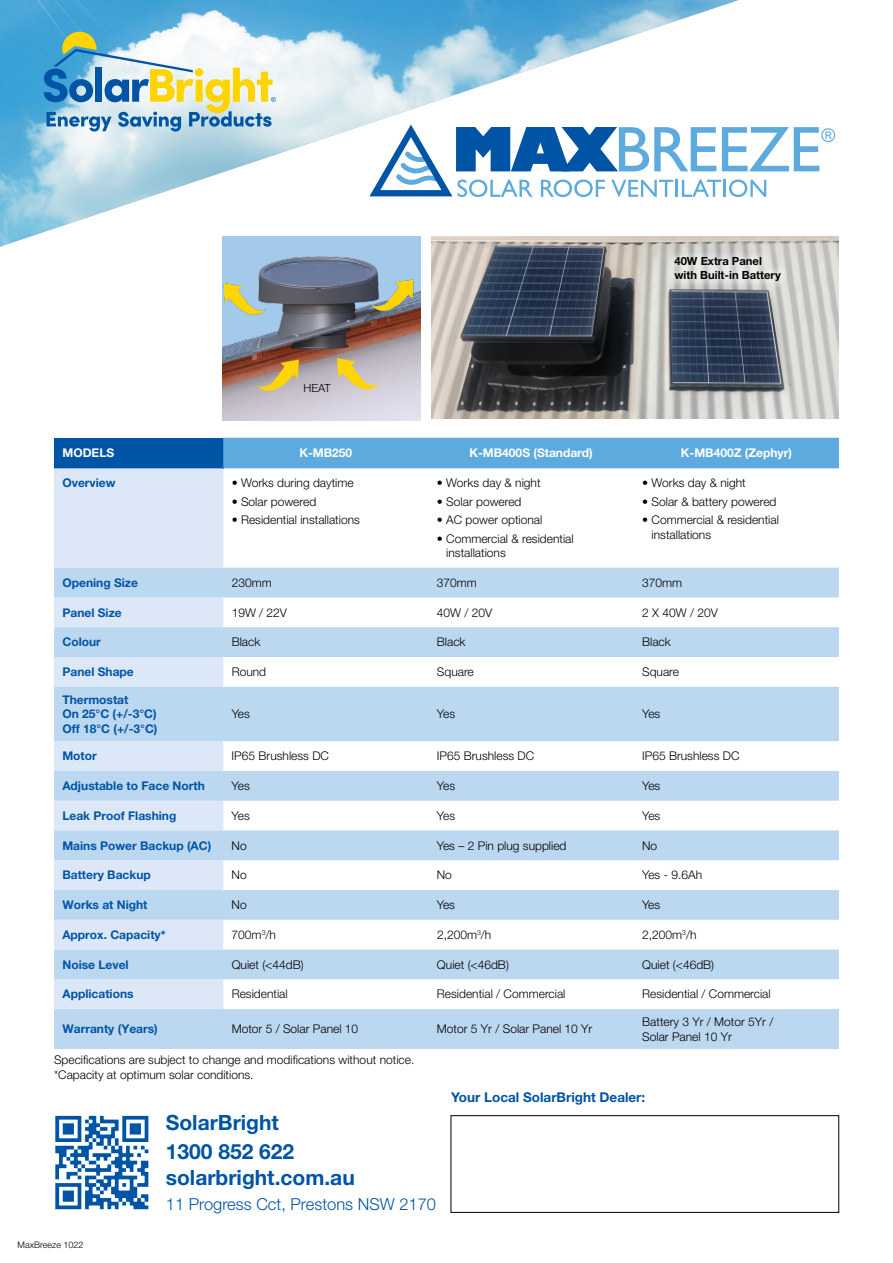
<style>
.page{position:relative;width:893px;height:1263px;background:#fff}
.page>*{position:absolute;margin:0;border:0;box-sizing:border-box;transform-origin:0 0}
.t1{font:700 21px/26.7px "Helvetica Neue LT Pro";color:#0054a6}
.t2{font:700 21px "Helvetica Neue LT Std";color:#0054a6}
.t3{font:300 16.5px "Helvetica Neue LT Pro";color:#0054a6}
.t4{font:700 13.5px "Helvetica Neue LT Std";color:#0054a6}
.t5{font:300 12px/14.4px "Helvetica Neue LT Pro";color:#000}
.t6{font:700 12px/14.4px "Helvetica Neue LT Pro";color:#0054a6}
.t7{font:700 12px "Helvetica Neue LT Pro";color:#fff}
.t8{font:700 11.25px/13.5px "Helvetica Neue LT Pro";color:#000}
.t9{font:300 11.25px "Helvetica Neue LT Pro";color:#000}
.t10{font:300 9px "Helvetica Neue LT Pro";color:#000}
</style>
<div class="page">
<img style="left:0;top:0;width:739px;height:247px">
<div style="left:54px;top:438px;width:169px;height:30px;background:#0054a6"></div>
<div style="left:223px;top:438px;width:616px;height:30px;background:#5caade"></div>
<div style="left:54px;top:468px;width:169px;height:100px;background:#dce8f7"></div>
<svg style="left:54px;top:568px;width:785px;height:481px;fill:#bcd7f0"></svg>
<svg style="left:369px;top:125px;width:466px;height:72px"></svg>
<img style="left:222px;top:236px;width:199px;height:184px">
<img style="left:432px;top:236px;width:407px;height:183px">
<div style="left:665px;top:249px;width:124px;height:41px;background:#fff;opacity:.41"></div>
<div style="left:451px;top:1115px;width:388px;height:97px;border:1px solid #000"></div>
<img style="left:55px;top:1115px;width:94px;height:95px">
<svg style="left:44px;top:32px;width:232px;height:100px"></svg>
<p class="t9" style="left:304px;top:381px;width:29px">HEAT</p>
<p class="t8" style="left:674px;top:254px;width:108px">40W Extra Panel with Built-in Battery</p>
<p class="t7" style="left:63px;top:445px;width:53px">MODELS</p>
<p class="t7" style="left:299px;top:445px;width:54px">K-MB250</p>
<p class="t7" style="left:469px;top:445px;width:125px">K-MB400S (Standard)</p>
<p class="t7" style="left:681px;top:445px;width:113px">K-MB400Z (Zephyr)</p>
<p class="t6" style="left:62px;top:475px;width:55px">Overview</p>
<p class="t5" style="left:232px;top:475px;width:124px">• Works during daytime</p>
<p class="t5" style="left:232px;top:494px;width:86px">• Solar powered</p>
<p class="t5" style="left:232px;top:513px;width:130px">• Residential installations</p>
<p class="t5" style="left:642px;top:475px;width:105px">• Works day &amp; night</p>
<p class="t5" style="left:642px;top:494px;width:136px">• Solar &amp; battery powered</p>
<p class="t5" style="left:651px;top:513px;width:129px;text-indent:-9px">• Commercial &amp; residential installations</p>
<p class="t5" style="left:437px;top:475px;width:105px">• Works day &amp; night</p>
<p class="t5" style="left:437px;top:494px;width:86px">• Solar powered</p>
<p class="t5" style="left:437px;top:513px;width:107px">• AC power optional</p>
<p class="t5" style="left:446px;top:531px;width:129px;text-indent:-9px">• Commercial &amp; residential installations</p>
<p class="t6" style="left:62px;top:575px;width:77px">Opening Size</p>
<p class="t5" style="left:232px;top:575px;width:42px">230mm</p>
<p class="t5" style="left:437px;top:575px;width:42px">370mm</p>
<p class="t5" style="left:642px;top:575px;width:42px">370mm</p>
<p class="t6" style="left:62px;top:605px;width:61px">Panel Size</p>
<p class="t5" style="left:232px;top:605px;width:57px">19W / 22V</p>
<p class="t5" style="left:437px;top:605px;width:57px">40W / 20V</p>
<p class="t5" style="left:642px;top:605px;width:77px">2 X 40W / 20V</p>
<p class="t6" style="left:62px;top:635px;width:40px">Colour</p>
<p class="t5" style="left:232px;top:635px;width:30px">Black</p>
<p class="t5" style="left:437px;top:635px;width:30px">Black</p>
<p class="t5" style="left:642px;top:635px;width:30px">Black</p>
<p class="t6" style="left:62px;top:664px;width:73px">Panel Shape</p>
<p class="t5" style="left:232px;top:664px;width:36px">Round</p>
<p class="t5" style="left:437px;top:664px;width:38px">Square</p>
<p class="t5" style="left:642px;top:664px;width:38px">Square</p>
<p class="t6" style="left:62px;top:692px;width:97px">Thermostat<br>On 25°C (+/-3°C)<br>Off 18°C (+/-3°C)</p>
<p class="t5" style="left:232px;top:706px;width:20px">Yes</p>
<p class="t5" style="left:437px;top:706px;width:20px">Yes</p>
<p class="t5" style="left:642px;top:706px;width:20px">Yes</p>
<p class="t6" style="left:62px;top:748px;width:36px">Motor</p>
<p class="t5" style="left:232px;top:748px;width:99px">IP65 Brushless DC</p>
<p class="t5" style="left:437px;top:748px;width:99px">IP65 Brushless DC</p>
<p class="t5" style="left:642px;top:748px;width:99px">IP65 Brushless DC</p>
<p class="t6" style="left:62px;top:778px;width:144px">Adjustable to Face North</p>
<p class="t5" style="left:232px;top:778px;width:20px">Yes</p>
<p class="t5" style="left:437px;top:778px;width:20px">Yes</p>
<p class="t5" style="left:642px;top:778px;width:20px">Yes</p>
<p class="t6" style="left:62px;top:808px;width:115px">Leak Proof Flashing</p>
<p class="t5" style="left:232px;top:808px;width:20px">Yes</p>
<p class="t5" style="left:437px;top:808px;width:20px">Yes</p>
<p class="t5" style="left:642px;top:808px;width:20px">Yes</p>
<p class="t6" style="left:62px;top:838px;width:150px">Mains Power Backup (AC)</p>
<p class="t5" style="left:232px;top:838px;width:17px">No</p>
<p class="t5" style="left:437px;top:838px;width:131px">Yes – 2 Pin plug supplied</p>
<p class="t5" style="left:642px;top:838px;width:17px">No</p>
<p class="t6" style="left:62px;top:867px;width:90px">Battery Backup</p>
<p class="t5" style="left:232px;top:868px;width:17px">No</p>
<p class="t5" style="left:437px;top:868px;width:17px">No</p>
<p class="t5" style="left:642px;top:868px;width:62px">Yes - 9.6Ah</p>
<p class="t6" style="left:62px;top:897px;width:87px">Works at Night</p>
<p class="t5" style="left:232px;top:897px;width:17px">No</p>
<p class="t5" style="left:437px;top:897px;width:20px">Yes</p>
<p class="t5" style="left:642px;top:897px;width:20px">Yes</p>
<p class="t6" style="left:62px;top:927px;width:105px">Approx. Capacity*</p>
<p class="t5" style="left:232px;top:927px;width:46px">700m<sup>3</sup>/h</p>
<p class="t5" style="left:437px;top:927px;width:56px">2,200m<sup>3</sup>/h</p>
<p class="t5" style="left:642px;top:927px;width:56px">2,200m<sup>3</sup>/h</p>
<p class="t6" style="left:63px;top:957px;width:68px">Noise Level</p>
<p class="t5" style="left:232px;top:957px;width:73px">Quiet (&lt;44dB)</p>
<p class="t5" style="left:437px;top:957px;width:73px">Quiet (&lt;46dB)</p>
<p class="t5" style="left:642px;top:957px;width:73px">Quiet (&lt;46dB)</p>
<p class="t6" style="left:62px;top:987px;width:73px">Applications</p>
<p class="t5" style="left:232px;top:987px;width:58px">Residential</p>
<p class="t5" style="left:437px;top:987px;width:130px">Residential / Commercial</p>
<p class="t5" style="left:642px;top:987px;width:130px">Residential / Commercial</p>
<p class="t6" style="left:62px;top:1021px;width:97px">Warranty (Years)</p>
<p class="t5" style="left:232px;top:1021px;width:128px">Motor 5 / Solar Panel 10</p>
<p class="t5" style="left:437px;top:1021px;width:157px">Motor 5 Yr / Solar Panel 10 Yr</p>
<p class="t5" style="left:642px;top:1014px;width:133px">Battery 3 Yr / Motor 5Yr /<br>Solar Panel 10 Yr</p>
<p class="t5" style="left:54px;top:1053px;width:362px">Specifications are subject to change and modifications without notice. *Capacity at optimum solar conditions.</p>
<p class="t10" style="left:18px;top:1239px;width:67px">MaxBreeze 1022</p>
<h1 class="t2" style="left:166px;top:1110px;width:115px">SolarBright</h1>
<h1 class="t1" style="left:166px;top:1137px;width:190px">1300 852 622 solarbright.com.au</h1>
<h2 class="t3" style="left:166px;top:1194px;width:272px">11 Progress Cct, Prestons NSW 2170</h2>
<p class="t4" style="left:451px;top:1089px;width:196px">Your Local SolarBright Dealer:</p>
</div>
